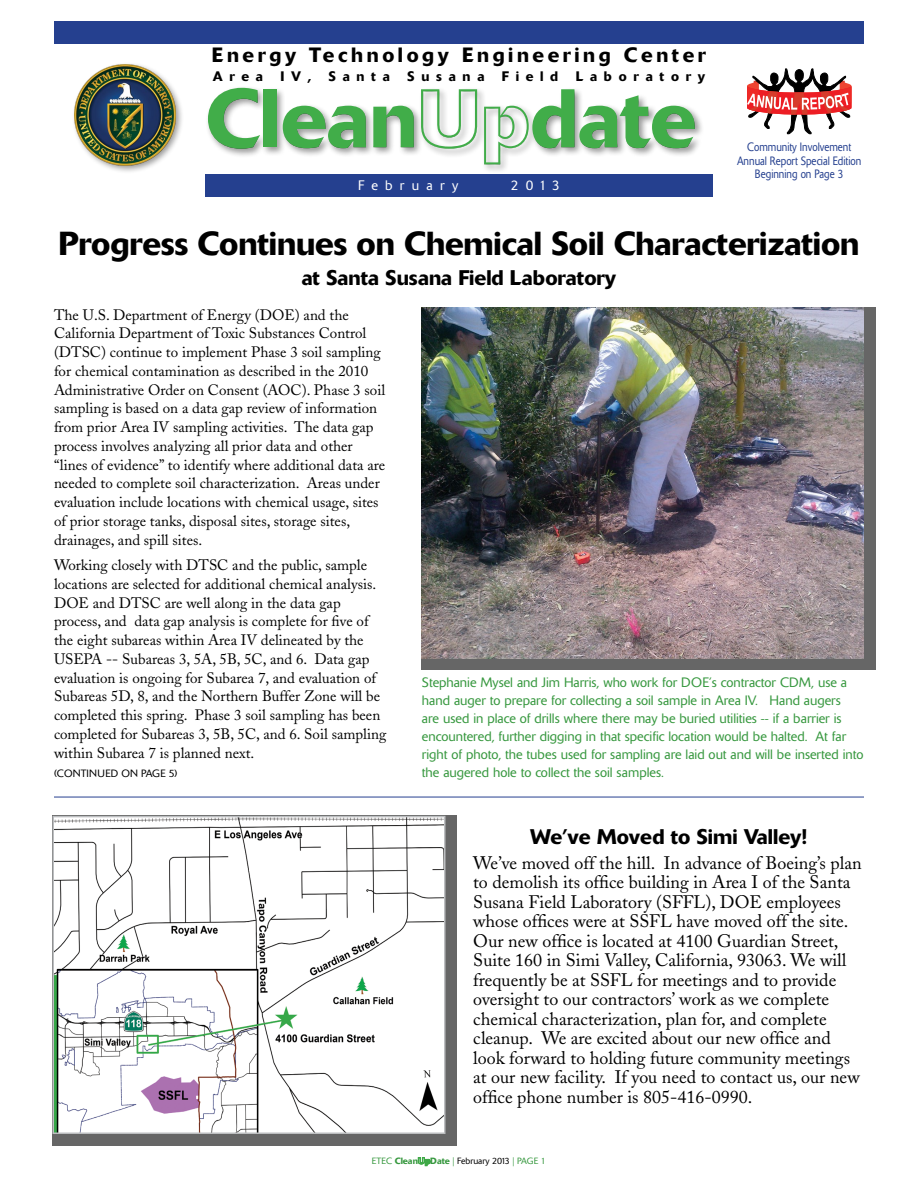
<style>
.page{position:relative;width:918px;height:1188px;background:#fff}
.page>*{position:absolute;margin:0;border:0;box-sizing:border-box;transform-origin:0 0}
.t1{font:500 82.05px "Delta";color:#41ad49}
.t2{font:500 33px "Delta";letter-spacing:-.005em;color:#000}
.t3{font:500 21px "Delta";color:#000}
.t4{font:500 20.55px "Delta";letter-spacing:.175em;color:#000}
.t5{font:18px/19.5px "Adobe Caslon";color:#000}
.t6{font:15px/18.8px "Adobe Caslon";color:#000}
.t7{font:500 13.65px "Delta";letter-spacing:.49em;color:#000}
.t8{font:300 13.65px "Delta";letter-spacing:.535em;color:#fff}
.t9{font:300 13.5px/18px "Delta";color:#37983f}
.t10{font:300 12px/13.5px "Delta";color:#25408f;text-align:center;scale:.85 1}
.t11{font:300 10.5px "Delta";letter-spacing:.02em;color:#000}
.t12{font:300 9px "Delta";color:#000}
.s1{font-family:"Delta Outline";font-weight:400}
.s2{color:#37983f}
.s3{font-weight:500;color:#37983f}
.s4{font-family:"Delta Outline";font-weight:400;color:#37983f}
</style>
<div class="page">
<div style="left:208px;top:86px;width:492px;height:84px;background:#000;opacity:.75"></div>
<div style="left:205px;top:175px;width:508px;height:22px;background:#25408f"></div>
<div style="left:54px;top:21px;width:810px;height:22px;background:#25408f"></div>
<div style="left:71px;top:61px;width:114px;height:114px;background:#000;opacity:.4"></div>
<img style="left:74px;top:64px;width:101px;height:102px">
<svg style="left:418px;top:1157px;width:12px;height:9px"></svg>
<svg style="left:747px;top:68px;width:104px;height:66px"></svg>
<hr style="left:54px;top:797px;width:810px;height:1px;background:#25408f">
<div style="left:421px;top:307px;width:454px;height:363px;background:#666"></div>
<img style="left:422px;top:308px;width:442px;height:351px">
<div style="left:52px;top:815px;width:405px;height:331px;background:#666"></div>
<img style="left:55px;top:819px;width:388px;height:312px">
<div style="left:52px;top:816px;width:394px;height:318px;border:2px solid #bcbec0"></div>
<p class="t4" style="left:212px;top:42px;width:496px">Energy Technology Engineering Center</p>
<p class="t1" style="left:205px;top:69px;width:492px">Clean<span class="s1">Up</span>date</p>
<p class="t7" style="left:213px;top:68px;width:52px">Area</p>
<p class="t7" style="left:280px;top:68px;width:32px">IV,</p>
<p class="t7" style="left:329px;top:68px;width:63px">Santa</p>
<p class="t7" style="left:407px;top:68px;width:36px">Sus</p>
<p class="t7" style="left:449px;top:68px;width:37px">ana</p>
<p class="t7" style="left:502px;top:68px;width:58px">Field</p>
<p class="t7" style="left:576px;top:68px;width:38px">Lab</p>
<p class="t7" style="left:619px;top:68px;width:88px">oratory</p>
<p class="t8" style="left:358px;top:178px;width:102px">February</p>
<p class="t8" style="left:511px;top:178px;width:51px">2013</p>
<p class="t10" style="left:737px;top:141px;width:148px">Community Involvement<br>Annual Report Special Edition<br>Beginning on Page 3</p>
<h1 class="t2" style="left:59px;top:223px;width:802px">Progress Continues on Chemical Soil Characterization</h1>
<h1 class="t3" style="left:302px;top:265px;width:316px">at Santa Susana Field Laboratory</h1>
<h1 class="t6" style="left:54px;top:305px;width:333px">The U.S. Department of Energy (DOE) and the California Department of Toxic Substances Control (DTSC) continue to implement Phase 3 soil sampling for chemical contamination as described in the 2010<br>Administrative Order on Consent (AOC). Phase 3 soil sampling is based on a data gap review of information from prior Area IV sampling activities. The data gap process involves analyzing all prior data and other “lines of evidence” to identify where additional data are needed to complete soil characterization. Areas under evaluation include locations with chemical usage, sites of prior storage tanks, disposal sites, storage sites, drainages, and spill sites.</h1>
<h1 class="t6" style="left:54px;top:556px;width:334px">Working closely with DTSC and the public, sample locations are selected for additional chemical analysis.<br>DOE and DTSC are well along in the data gap process, and data gap analysis is complete for five of the eight subareas within Area IV delineated by the USEPA -- Subareas 3, 5A, 5B, 5C, and 6. Data gap evaluation is ongoing for Subarea 7, and evaluation of Subareas 5D, 8, and the Northern Buffer Zone will be completed this spring. Phase 3 soil sampling has been completed for Subareas 3, 5B, 5C, and 6. Soil sampling within Subarea 7 is planned next.</h1>
<h1 class="t11" style="left:54px;top:767px;width:125px">(CONTINUED ON PAGE 5)</h1>
<p class="t9" style="left:422px;top:674px;width:443px">Stephanie Mysel and Jim Harris, who work for DOE’s contractor CDM, use a hand auger to prepare for collecting a soil sample in Area IV. Hand augers<br>are used in place of drills where there may be buried utilities -- if a barrier is encountered, further digging in that specific location would be halted. At far right of photo, the tubes used for sampling are laid out and will be inserted into the augered hole to collect the soil samples.</p>
<h1 class="t3" style="left:530px;top:824px;width:279px">We’ve Moved to Simi Valley!</h1>
<h1 class="t5" style="left:473px;top:853px;width:390px">We’ve moved off the hill. In advance of Boeing’s plan to demolish its office building in Area I of the Santa Susana Field Laboratory (SFFL), DOE employees whose offices were at SSFL have moved off the site.<br>Our new office is located at 4100 Guardian Street, Suite 160 in Simi Valley, California, 93063. We will frequently be at SSFL for meetings and to provide oversight to our contractors’ work as we complete chemical characterization, plan for, and complete cleanup. We are excited about our new office and look forward to holding future community meetings at our new facility. If you need to contact us, our new office phone number is 805-416-0990.</h1>
<p class="t12" style="left:372px;top:1156px;width:176px"><span class="s2">ETEC</span> <span class="s3">Clean</span><span class="s4">Up</span><span class="s3">Date</span> <span class="s2">|</span> February 2013 <span class="s2">| PAGE 1</span></p>
</div>
